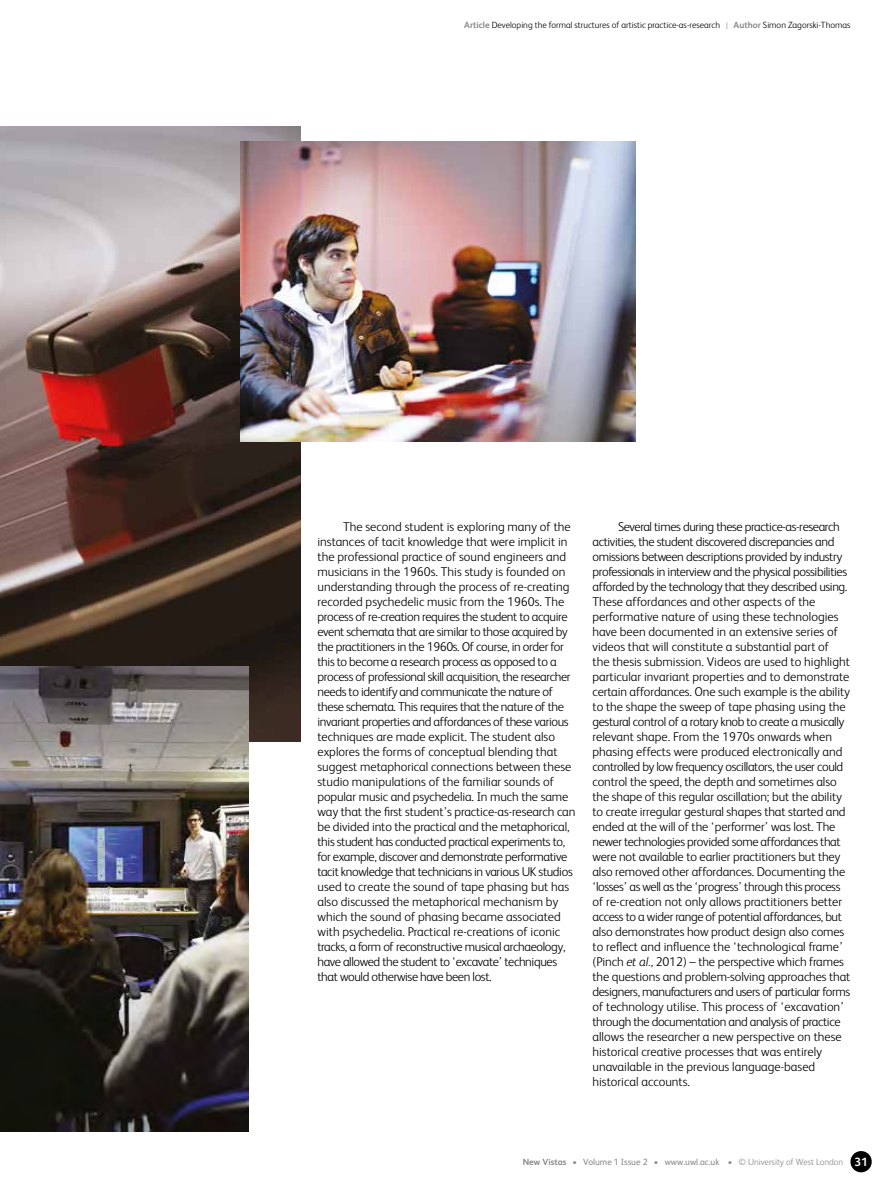
<style>
.page{position:relative;width:893px;height:1191px;background:#fff}
.page>*{position:absolute;margin:0;border:0;box-sizing:border-box;transform-origin:0 0}
.t1{font:300 12.75px/15px "FS Albert";letter-spacing:-.01em;color:#000}
.t2{font:300 9px "FS Albert";color:#000}
.t3{font:300 9px "FS Albert";color:#878787}
.s1{font-weight:700;color:#878787}
.s2{color:#878787}
.s3{font-style:italic}
.s4{font-weight:700}
.s5{font-weight:400}
.s6{font-weight:700;font-size:12px;color:#fff}
</style>
<div class="page">
<div style="left:850px;top:1151px;width:22px;height:21px;background:#000;border-radius:50%"></div>
<img style="left:0;top:126px;width:300px;height:615px">
<img style="left:0;top:666px;width:249px;height:465px">
<img style="left:240px;top:141px;width:396px;height:300px">
<p class="t2" style="left:464px;top:19px;width:388px"><span class="s1">Article</span> Developing the formal structures of artistic practice-as-research <span class="s2">|</span> <span class="s1">Author</span> Simon Zagorski-Thomas</p>
<p class="t1" style="left:317px;top:519px;width:259px;text-indent:26px">The second student is exploring many of the instances of tacit knowledge that were implicit in the professional practice of sound engineers and musicians in the 1960s. This study is founded on understanding through the process of re-creating recorded psychedelic music from the 1960s. The process of re-creation requires the student to acquire event schemata that are similar to those acquired by the practitioners in the 1960s. Of course, in order for this to become a research process as opposed to a process of professional skill acquisition, the researcher needs to identify and communicate the nature of these schemata. This requires that the nature of the invariant properties and affordances of these various techniques are made explicit. The student also explores the forms of conceptual blending that suggest metaphorical connections between these studio manipulations of the familiar sounds of popular music and psychedelia. In much the same way that the first student’s practice-as-research can be divided into the practical and the metaphorical, this student has conducted practical experiments to, for example, discover and demonstrate performative tacit knowledge that technicians in various UK studios used to create the sound of tape phasing but has also discussed the metaphorical mechanism by which the sound of phasing became associated with psychedelia. Practical re-creations of iconic tracks, a form of reconstructive musical archaeology, have allowed the student to ‘excavate’ techniques that would otherwise have been lost.</p>
<p class="t1" style="left:592px;top:519px;width:259px;text-indent:26px">Several times during these practice-as-research activities, the student discovered discrepancies and omissions between descriptions provided by industry professionals in interview and the physical possibilities afforded by the technology that they described using.<br>These affordances and other aspects of the performative nature of using these technologies have been documented in an extensive series of videos that will constitute a substantial part of<br>the thesis submission. Videos are used to highlight particular invariant properties and to demonstrate certain affordances. One such example is the ability to the shape the sweep of tape phasing using the gestural control of a rotary knob to create a musically relevant shape. From the 1970s onwards when phasing effects were produced electronically and controlled by low frequency oscillators, the user could control the speed, the depth and sometimes also the shape of this regular oscillation; but the ability to create irregular gestural shapes that started and ended at the will of the ‘performer’ was lost. The newer technologies provided some affordances that were not available to earlier practitioners but they also removed other affordances. Documenting the ‘losses’ as well as the ‘progress’ through this process of re-creation not only allows practitioners better access to a wider range of potential affordances, but also demonstrates how product design also comes to reflect and influence the ‘technological frame’ (Pinch <span class="s3">et al.</span>, 2012) – the perspective which frames the questions and problem-solving approaches that designers, manufacturers and users of particular forms of technology utilise. This process of ‘excavation’ through the documentation and analysis of practice allows the researcher a new perspective on these historical creative processes that was entirely unavailable in the previous language-based historical accounts.</p>
<p class="t3" style="left:523px;top:1156px;width:347px"><span class="s4">New Vistas</span> • <span class="s5">Volume 1 Issue 2</span> • <span class="s5">www.uwl.ac.uk</span> • © University of West London <span class="s6">31</span></p>
</div>
